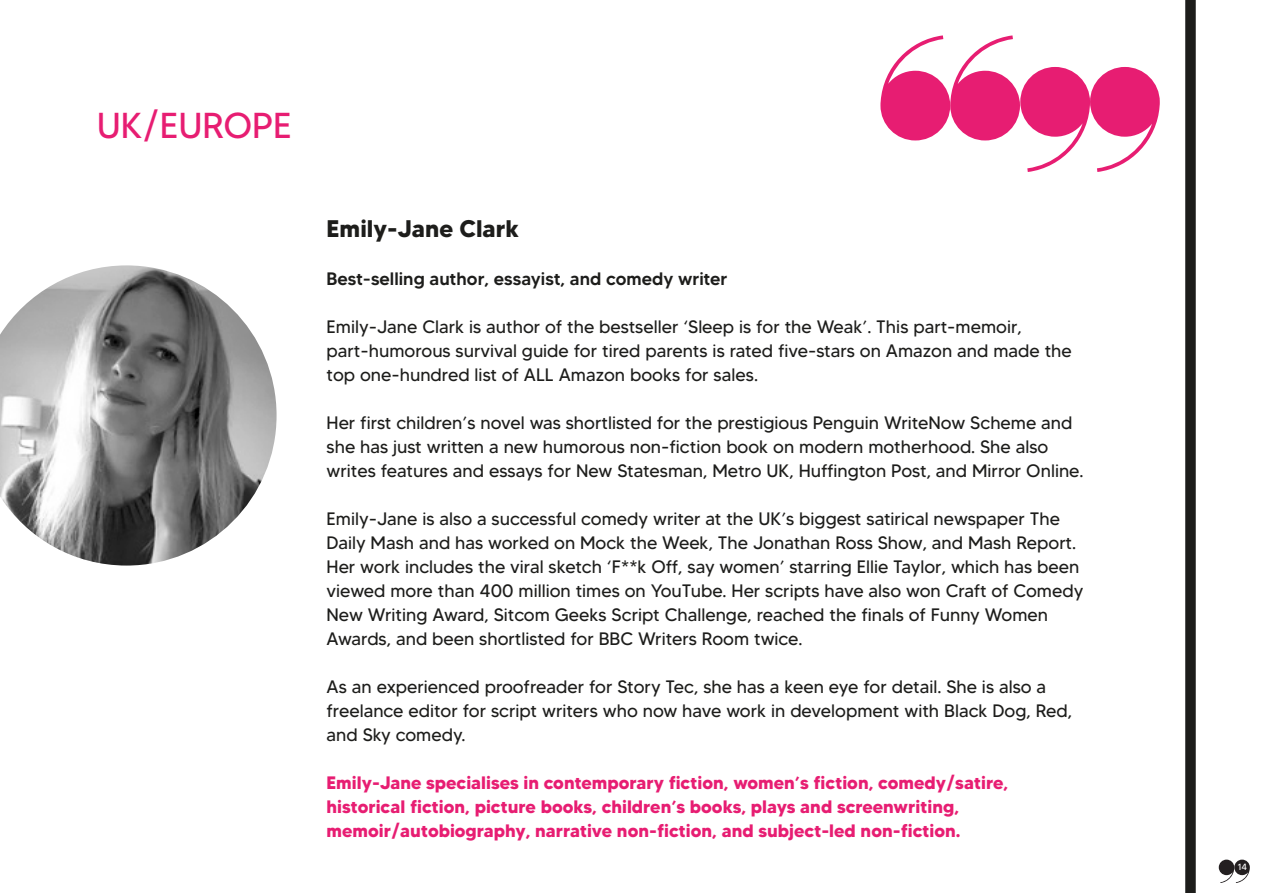
<style>
.page{position:relative;width:1263px;height:893px;background:#fff}
.page>*{position:absolute;margin:0;border:0;box-sizing:border-box;transform-origin:0 0}
.t1{font:36px "MADETOMMY";color:#e71d72}
.t2{font:700 24px "MADETOMMY";color:#1d1d1b}
.t3{font:18px/24px "MADETOMMY";color:#1d1d1b}
.t4{font:700 18px/24px "MADETOMMY";color:#e71d72}
.t5{font:500 18px "MADETOMMY";color:#1d1d1b}
.t6{font:9px "MADETOMMY";color:#fff}
</style>
<div class="page">
<svg style="left:1219px;top:860px;width:31px;height:23px"></svg>
<div style="left:1185px;top:0;width:11px;height:893px;background:#1d1d1b"></div>
<svg style="left:880px;top:35px;width:280px;height:137px"></svg>
<img style="left:0;top:265px;width:277px;height:301px">
<p class="t1" style="left:97px;top:104px;width:197px">UK/EUROPE</p>
<p class="t2" style="left:327px;top:213px;width:194px">Emily-Jane Clark</p>
<p class="t5" style="left:327px;top:267px;width:402px">Best-selling author, essayist, and comedy writer</p>
<p class="t3" style="left:327px;top:314px;width:747px">Emily-Jane Clark is author of the bestseller ‘Sleep is for the Weak’. This part-memoir, part-humorous survival guide for tired parents is rated five-stars on Amazon and made the top one-hundred list of ALL Amazon books for sales.</p>
<p class="t3" style="left:327px;top:410px;width:759px">Her first children’s novel was shortlisted for the prestigious Penguin WriteNow Scheme and she has just written a new humorous non-fiction book on modern motherhood. She also writes features and essays for New Statesman, Metro UK, Huffington Post, and Mirror Online.</p>
<p class="t3" style="left:327px;top:506px;width:758px">Emily-Jane is also a successful comedy writer at the UK’s biggest satirical newspaper The Daily Mash and has worked on Mock the Week, The Jonathan Ross Show, and Mash Report.<br>Her work includes the viral sketch ‘F**k Off, say women’ starring Ellie Taylor, which has been viewed more than 400 million times on YouTube. Her scripts have also won Craft of Comedy New Writing Award, Sitcom Geeks Script Challenge, reached the finals of Funny Women Awards, and been shortlisted for BBC Writers Room twice.</p>
<p class="t3" style="left:327px;top:674px;width:747px">As an experienced proofreader for Story Tec, she has a keen eye for detail. She is also a freelance editor for script writers who now have work in development with Black Dog, Red, and Sky comedy.</p>
<p class="t4" style="left:327px;top:770px;width:683px">Emily-Jane specialises in contemporary fiction, women’s fiction, comedy/satire, historical fiction, picture books, children’s books, plays and screenwriting, memoir/autobiography, narrative non-fiction, and subject-led non-fiction.</p>
<p class="t6" style="left:1238px;top:862px;width:11px">14</p>
</div>
